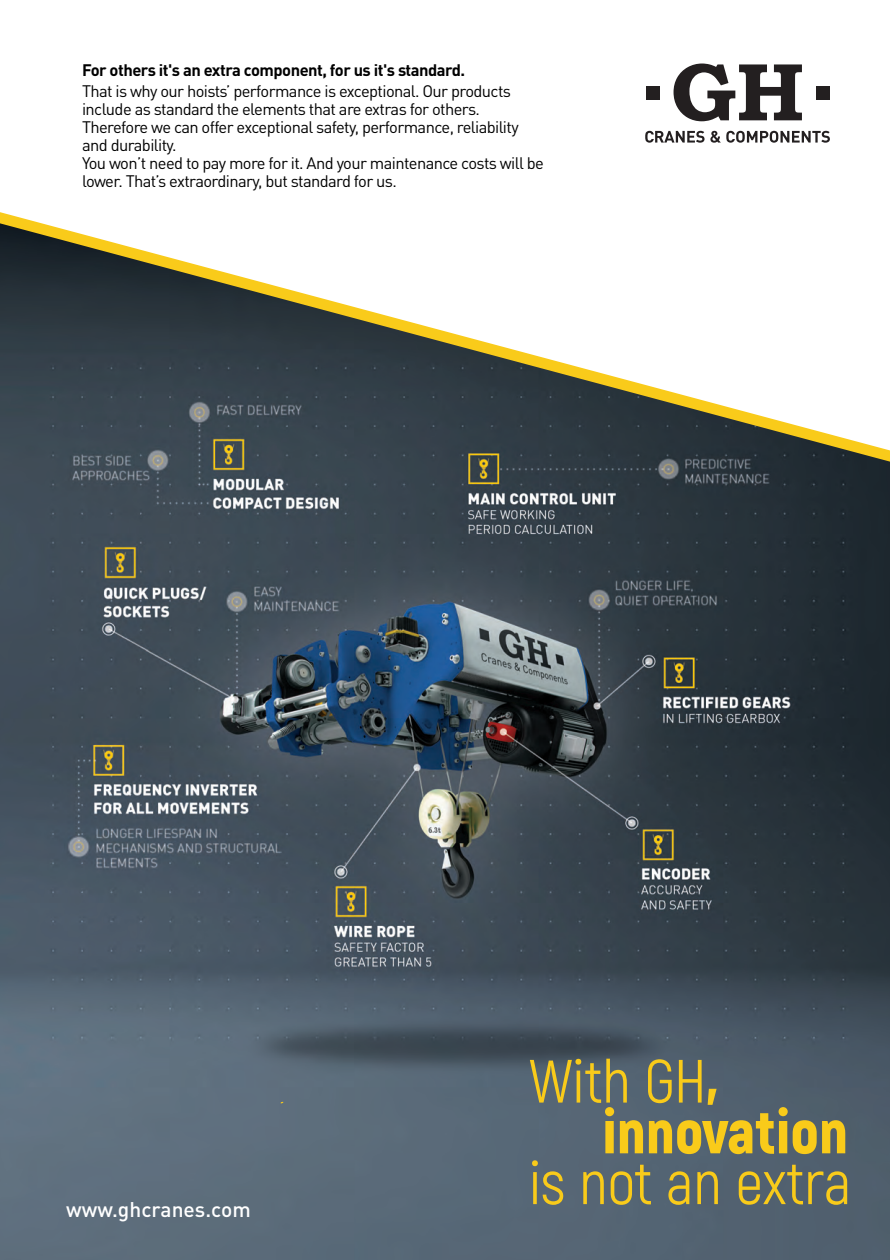
<style>
.page{position:relative;width:890px;height:1260px;background:#fff}
.page>*{position:absolute;margin:0;border:0;box-sizing:border-box;transform-origin:0 0}
.t1{font:900 60.9px/50.7px "Akrobat";color:#f9cb1a}
.t2{font:60.9px "Akrobat";color:#f9cb1a}
.t3{font:500 21px "DIN";color:#fff}
.t4{font:16.5px/18px "DIN Pro";letter-spacing:-.035em;color:#000}
.t5{font:700 16.5px "DIN Pro";letter-spacing:-.03em;color:#000}
.s1{font-weight:400}
</style>
<div class="page">
<img style="left:0;top:465px;width:890px;height:795px">
<svg style="left:0;top:212px;width:890px;height:253px"></svg>
<svg style="left:673px;top:64px;width:129px;height:57px"></svg>
<div style="left:816px;top:86px;width:14px;height:13px;background:#231f20"></div>
<div style="left:646px;top:86px;width:14px;height:13px;background:#231f20"></div>
<svg style="left:645px;top:131px;width:59px;height:12px"></svg>
<svg style="left:710px;top:131px;width:120px;height:12px"></svg>
<p class="t5" style="left:82px;top:56px;width:385px">For others it's an extra component, for us it's standard.</p>
<p class="t4" style="left:82px;top:80px;width:463px">That is why our hoists’ performance is exceptional. Our products include as standard the elements that are extras for others.<br>Therefore we can offer exceptional safety, performance, reliability and durability.<br>You won’t need to pay more for it. And your maintenance costs will be lower. That’s extraordinary, but standard for us.</p>
<p class="t3" style="left:66px;top:1196px;width:186px">www.ghcranes.com</p>
<h1 class="t1" style="left:602px;top:1055px;width:247px;text-indent:-73px"><span class="s1">With GH</span>, innovation</h1>
<h1 class="t2" style="left:529px;top:1146px;width:323px">is not an extra</h1>
</div>
